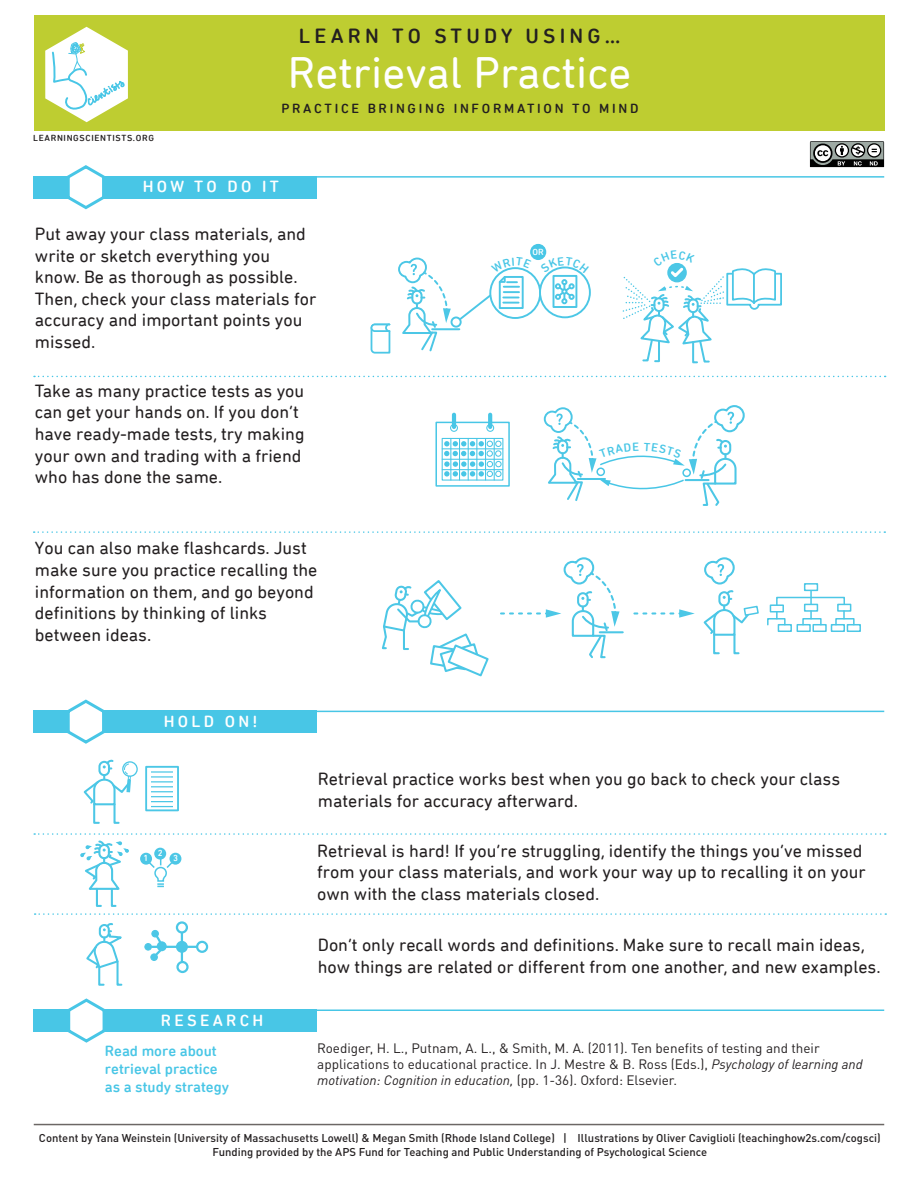
<style>
.page{position:relative;width:918px;height:1188px;background:#fff}
.page>*{position:absolute;margin:0;border:0;box-sizing:border-box;transform-origin:0 0}
.t1{font:45px "DIN Next Rounded LT Pro";color:#fff}
.t2{font:500 21px "DIN Next Rounded LT Pro";letter-spacing:.2em;color:#231f20}
.t3{font:18px/21.6px "DIN Next Rounded LT Pro";color:#231f20}
.t4{font:500 16.5px "DIN Next Rounded LT Pro";letter-spacing:.2em;color:#fff}
.t5{font:500 15px/18px "DIN Next Rounded LT Pro";color:#48c6e6}
.t6{font:13.5px/16.2px "DINOT";color:#231f20}
.t7{font:500 13.5px "DIN Next Rounded LT Pro";letter-spacing:.2em;color:#231f20}
.t8{font:500 11.25px/13.5px "DINOT";color:#231f20;text-align:center}
.t9{font:500 9px "DIN Next Rounded LT Pro";letter-spacing:.075em;color:#231f20}
.t10{font:500 9px "DIN Next Rounded LT Pro";color:#fff}
.s1{font-style:italic}
</style>
<div class="page">
<div style="left:530px;top:244px;width:16px;height:16px;background:#48c6e6;border-radius:50%"></div>
<svg style="left:490px;top:268px;width:50px;height:50px"></svg>
<svg style="left:540px;top:267px;width:50px;height:50px"></svg>
<div style="left:539px;top:266px;width:52px;height:52px;border:2px solid #4cc7e6;border-radius:50%"></div>
<div style="left:145px;top:766px;width:34px;height:45px;background:#fff;border:2px solid #4cc7e6"></div>
<div style="left:150px;top:771px;width:25px;height:36px;border:1px solid #4cc7e6"></div>
<svg style="left:151px;top:781px;width:22px;height:21px"></svg>
<hr style="left:150px;top:776px;width:24px;height:2px;background:#4cc7e6">
<hr style="left:149px;top:770px;width:2px;height:38px;background:#fff">
<hr style="left:173px;top:771px;width:3px;height:37px;background:#fff">
<div style="left:34px;top:176px;width:283px;height:22px;background:#48c6e6"></div>
<div style="left:34px;top:15px;width:850px;height:115px;background:#becd31"></div>
<hr style="left:34px;top:1124px;width:850px;height:1px;background:#6c6765">
<svg style="left:64px;top:165px;width:43px;height:45px"></svg>
<div style="left:34px;top:711px;width:283px;height:22px;background:#48c6e6"></div>
<svg style="left:64px;top:699px;width:43px;height:45px"></svg>
<div style="left:34px;top:1009px;width:283px;height:23px;background:#48c6e6"></div>
<svg style="left:68px;top:998px;width:37px;height:45px"></svg>
<div style="left:122px;top:761px;width:16px;height:16px;border:1px solid #4cc7e6;border-radius:50%"></div>
<svg style="left:83px;top:760px;width:48px;height:64px"></svg>
<svg style="left:86px;top:923px;width:37px;height:63px"></svg>
<div style="left:176px;top:941px;width:12px;height:12px;background:#4cc7e6;border-radius:50%"></div>
<div style="left:176px;top:921px;width:12px;height:13px;border:2px solid #4cc7e6;border-radius:50%"></div>
<div style="left:144px;top:943px;width:8px;height:8px;border:1px solid #4cc7e6;border-radius:50%"></div>
<div style="left:152px;top:930px;width:6px;height:7px;background:#4cc7e6;border-radius:50%"></div>
<div style="left:151px;top:930px;width:8px;height:7px;border:1px solid #4cc7e6;border-radius:50%"></div>
<div style="left:176px;top:961px;width:13px;height:12px;border:2px solid #4cc7e6;border-radius:50%"></div>
<div style="left:196px;top:941px;width:12px;height:12px;border:2px solid #4cc7e6;border-radius:50%"></div>
<hr style="left:181px;top:932px;width:2px;height:30px;background:#4cc7e6">
<hr style="left:163px;top:946px;width:34px;height:2px;background:#4cc7e6">
<svg style="left:145px;top:933px;width:20px;height:28px"></svg>
<svg style="left:34px;top:376px;width:852px;height:1px"></svg>
<svg style="left:34px;top:531px;width:851px;height:2px"></svg>
<svg style="left:34px;top:833px;width:852px;height:82px"></svg>
<svg style="left:370px;top:323px;width:21px;height:31px"></svg>
<div style="left:553px;top:275px;width:24px;height:33px;border:2px solid #4cc7e6"></div>
<svg style="left:555px;top:279px;width:20px;height:25px"></svg>
<svg style="left:382px;top:580px;width:107px;height:97px"></svg>
<svg style="left:634px;top:609px;width:61px;height:9px"></svg>
<hr style="left:600px;top:631px;width:23px;height:2px;background:#4cc7e6">
<svg style="left:501px;top:557px;width:119px;height:102px"></svg>
<svg style="left:804px;top:583px;width:14px;height:8px"></svg>
<svg style="left:846px;top:604px;width:5px;height:8px"></svg>
<svg style="left:797px;top:626px;width:14px;height:6px"></svg>
<svg style="left:812px;top:626px;width:15px;height:6px"></svg>
<svg style="left:703px;top:557px;width:56px;height:98px"></svg>
<svg style="left:831px;top:626px;width:14px;height:6px"></svg>
<svg style="left:847px;top:624px;width:14px;height:8px"></svg>
<div style="left:835px;top:618px;width:20px;height:7px;border:2px solid #4cc7e6"></div>
<svg style="left:778px;top:626px;width:14px;height:6px"></svg>
<svg style="left:767px;top:591px;width:79px;height:35px"></svg>
<div style="left:435px;top:422px;width:75px;height:65px;border:2px solid #48c6e6"></div>
<div style="left:442px;top:438px;width:61px;height:43px;border:1px solid #48c6e6"></div>
<hr style="left:442px;top:469px;width:61px;height:1px;background:#48c6e6">
<hr style="left:442px;top:459px;width:61px;height:1px;background:#48c6e6">
<hr style="left:442px;top:448px;width:61px;height:1px;background:#48c6e6">
<hr style="left:494px;top:438px;width:1px;height:42px;background:#48c6e6">
<hr style="left:485px;top:438px;width:1px;height:42px;background:#48c6e6">
<hr style="left:476px;top:438px;width:1px;height:42px;background:#48c6e6">
<hr style="left:468px;top:438px;width:1px;height:42px;background:#48c6e6">
<hr style="left:459px;top:438px;width:1px;height:42px;background:#48c6e6">
<hr style="left:450px;top:438px;width:1px;height:42px;background:#48c6e6">
<div style="left:495px;top:441px;width:7px;height:6px;border:1px solid #48c6e6;border-radius:50%"></div>
<div style="left:495px;top:461px;width:7px;height:6px;border:1px solid #48c6e6;border-radius:50%"></div>
<svg style="left:444px;top:441px;width:57px;height:36px"></svg>
<div style="left:495px;top:471px;width:7px;height:6px;border:1px solid #48c6e6;border-radius:50%"></div>
<div style="left:450px;top:424px;width:8px;height:8px;border:1px solid #48c6e6;border-radius:50%"></div>
<div style="left:486px;top:424px;width:8px;height:8px;border:1px solid #48c6e6;border-radius:50%"></div>
<hr style="left:452px;top:415px;width:4px;height:12px;background:#48c6e6">
<svg style="left:488px;top:415px;width:4px;height:12px"></svg>
<hr style="left:317px;top:176px;width:567px;height:2px;background:#48c6e6">
<hr style="left:317px;top:711px;width:567px;height:1px;background:#48c6e6">
<hr style="left:317px;top:1010px;width:567px;height:1px;background:#48c6e6">
<svg style="left:45px;top:27px;width:83px;height:95px"></svg>
<svg style="left:810px;top:141px;width:74px;height:26px"></svg>
<svg style="left:398px;top:257px;width:133px;height:95px"></svg>
<svg style="left:540px;top:257px;width:42px;height:16px"></svg>
<svg style="left:622px;top:263px;width:160px;height:101px"></svg>
<svg style="left:543px;top:405px;width:202px;height:101px"></svg>
<p class="t2" style="left:299px;top:23px;width:323px">LEARN TO STUDY USING…</p>
<h1 class="t1" style="left:288px;top:47px;width:345px">Retrieval Practice</h1>
<p class="t9" style="left:33px;top:133px;width:122px">LEARNINGSCIENTISTS.ORG</p>
<p class="t7" style="left:281px;top:101px;width:359px">PRACTICE BRINGING INFORMATION TO MIND</p>
<p class="t4" style="left:143px;top:177px;width:138px">HOW TO DO IT</p>
<p class="t3" style="left:35px;top:223px;width:283px">Put away your class materials, and write or sketch everything you know. Be as thorough as possible.<br>Then, check your class materials for accuracy and important points you missed.</p>
<p class="t3" style="left:35px;top:380px;width:271px">Take as many practice tests as you can get your hands on. If you don’t have ready-made tests, try making your own and trading with a friend who has done the same.</p>
<p class="t3" style="left:35px;top:537px;width:284px">You can also make flashcards. Just make sure you practice recalling the information on them, and go beyond definitions by thinking of links between ideas.</p>
<p class="t4" style="left:164px;top:712px;width:95px">HOLD ON!</p>
<p class="t10" style="left:533px;top:246px;width:13px">OR</p>
<p class="t10" style="left:144px;top:853px;width:6px">1</p>
<p class="t10" style="left:158px;top:848px;width:6px">2</p>
<p class="t10" style="left:173px;top:853px;width:6px">3</p>
<p class="t4" style="left:161px;top:1011px;width:104px">RESEARCH</p>
<p class="t5" style="left:105px;top:1042px;width:126px">Read more about retrieval practice as a study strategy</p>
<p class="t3" style="left:318px;top:768px;width:524px">Retrieval practice works best when you go back to check your class materials for accuracy afterward.</p>
<p class="t3" style="left:317px;top:840px;width:550px">Retrieval is hard! If you’re struggling, identify the things you’ve missed from your class materials, and work your way up to recalling it on your own with the class materials closed.</p>
<p class="t3" style="left:318px;top:934px;width:564px">Don’t only recall words and definitions. Make sure to recall main ideas, how things are related or different from one another, and new examples.</p>
<p class="t6" style="left:317px;top:1040px;width:547px">Roediger, H. L., Putnam, A. L., &amp; Smith, M. A. (2011). Ten benefits of testing and their applications to educational practice. In J. Mestre &amp; B. Ross (Eds.), <span class="s1">Psychology of learning and motivation: Cognition in education,</span> (pp. 1-36). Oxford: Elsevier.</p>
<p class="t8" style="left:39px;top:1131px;width:843px">Content by Yana Weinstein (University of Massachusetts Lowell) &amp; Megan Smith (Rhode Island College) | Illustrations by Oliver Caviglioli (teachinghow2s.com/cogsci)<br>Funding provided by the APS Fund for Teaching and Public Understanding of Psychological Science</p>
</div>
